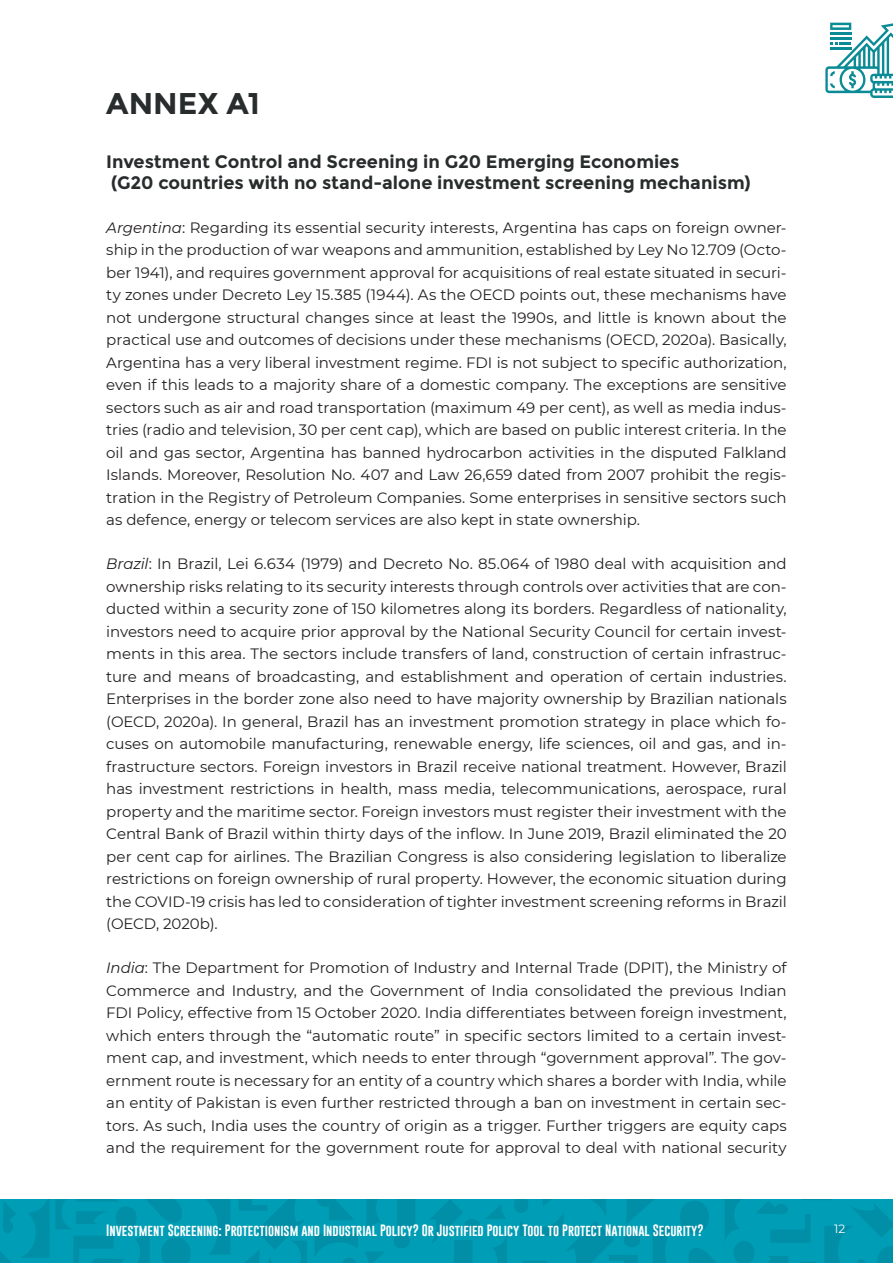
<style>
.page{position:relative;width:893px;height:1263px;background:#fff}
.page>*{position:absolute;margin:0;border:0;box-sizing:border-box;transform-origin:0 0}
.t1{font:700 30px "Montserrat";color:#282c2c}
.t2{font:700 18px/21.6px "Montserrat";color:#282c2c}
.t3{font:15px/22.5px "Montserrat";letter-spacing:-.005em;color:#221f1f;text-align:justify}
.t4{font:12px "Gobold";color:#fff}
.t5{font:12px "Montserrat";color:#fff}
.s1{font-style:italic}
</style>
<div class="page">
<div style="left:0;top:1199px;width:893px;height:64px;background:#009db6"></div>
<svg style="left:514px;top:1199px;width:379px;height:64px"></svg>
<svg style="left:430px;top:1200px;width:77px;height:63px"></svg>
<svg style="left:0;top:1199px;width:415px;height:64px"></svg>
<svg style="left:825px;top:22px;width:68px;height:76px"></svg>
<h1 class="t1" style="left:106px;top:91px;width:155px">ANNEX A1</h1>
<p class="t2" style="left:106px;top:152px;width:646px">Investment Control and Screening in G20 Emerging Economies<br>(G20 countries with no stand-alone investment screening mechanism)</p>
<p class="t3" style="left:106px;top:216px;width:682px"><span class="s1">Argentina</span>: Regarding its essential security interests, Argentina has caps on foreign owner&shy;ship in the production of war weapons and ammunition, established by Ley No 12.709 (Octo&shy;ber 1941), and requires government approval for acquisitions of real estate situated in securi&shy;ty zones under Decreto Ley 15.385 (1944). As the OECD points out, these mechanisms have not undergone structural changes since at least the 1990s, and little is known about the practical use and outcomes of decisions under these mechanisms (OECD, 2020a). Basically, Argentina has a very liberal investment regime. FDI is not subject to specific authorization, even if this leads to a majority share of a domestic company. The exceptions are sensitive sectors such as air and road transportation (maximum 49 per cent), as well as media indus&shy;tries (radio and television, 30 per cent cap), which are based on public interest criteria. In the oil and gas sector, Argentina has banned hydrocarbon activities in the disputed Falkland Islands. Moreover, Resolution No. 407 and Law 26,659 dated from 2007 prohibit the regis&shy;tration in the Registry of Petroleum Companies. Some enterprises in sensitive sectors such as defence, energy or telecom services are also kept in state ownership.</p>
<p class="t3" style="left:106px;top:552px;width:682px"><span class="s1">Brazil</span>: In Brazil, Lei 6.634 (1979) and Decreto No. 85.064 of 1980 deal with acquisition and ownership risks relating to its security interests through controls over activities that are con&shy;ducted within a security zone of 150 kilometres along its borders. Regardless of nationality, investors need to acquire prior approval by the National Security Council for certain invest&shy;ments in this area. The sectors include transfers of land, construction of certain infrastruc&shy;ture and means of broadcasting, and establishment and operation of certain industries.<br>Enterprises in the border zone also need to have majority ownership by Brazilian nationals (OECD, 2020a). In general, Brazil has an investment promotion strategy in place which fo&shy;cuses on automobile manufacturing, renewable energy, life sciences, oil and gas, and in&shy;frastructure sectors. Foreign investors in Brazil receive national treatment. However, Brazil has investment restrictions in health, mass media, telecommunications, aerospace, rural property and the maritime sector. Foreign investors must register their investment with the Central Bank of Brazil within thirty days of the inflow. In June 2019, Brazil eliminated the 20 per cent cap for airlines. The Brazilian Congress is also considering legislation to liberalize restrictions on foreign ownership of rural property. However, the economic situation during the COVID-19 crisis has led to consideration of tighter investment screening reforms in Brazil (OECD, 2020b).</p>
<p class="t3" style="left:106px;top:956px;width:682px"><span class="s1">India</span>: The Department for Promotion of Industry and Internal Trade (DPIT), the Ministry of Commerce and Industry, and the Government of India consolidated the previous Indian FDI Policy, effective from 15 October 2020. India differentiates between foreign investment, which enters through the “automatic route” in specific sectors limited to a certain invest&shy;ment cap, and investment, which needs to enter through “government approval”. The gov&shy;ernment route is necessary for an entity of a country which shares a border with India, while an entity of Pakistan is even further restricted through a ban on investment in certain sec&shy;tors. As such, India uses the country of origin as a trigger. Further triggers are equity caps and the requirement for the government route for approval to deal with national security</p>
<p class="t4" style="left:106px;top:1223px;width:599px">Investment Screening: Protectionism and Industrial Policy? Or Justified Policy Tool to Protect National Security?</p>
<p class="t5" style="left:834px;top:1224px;width:13px">12</p>
</div>
